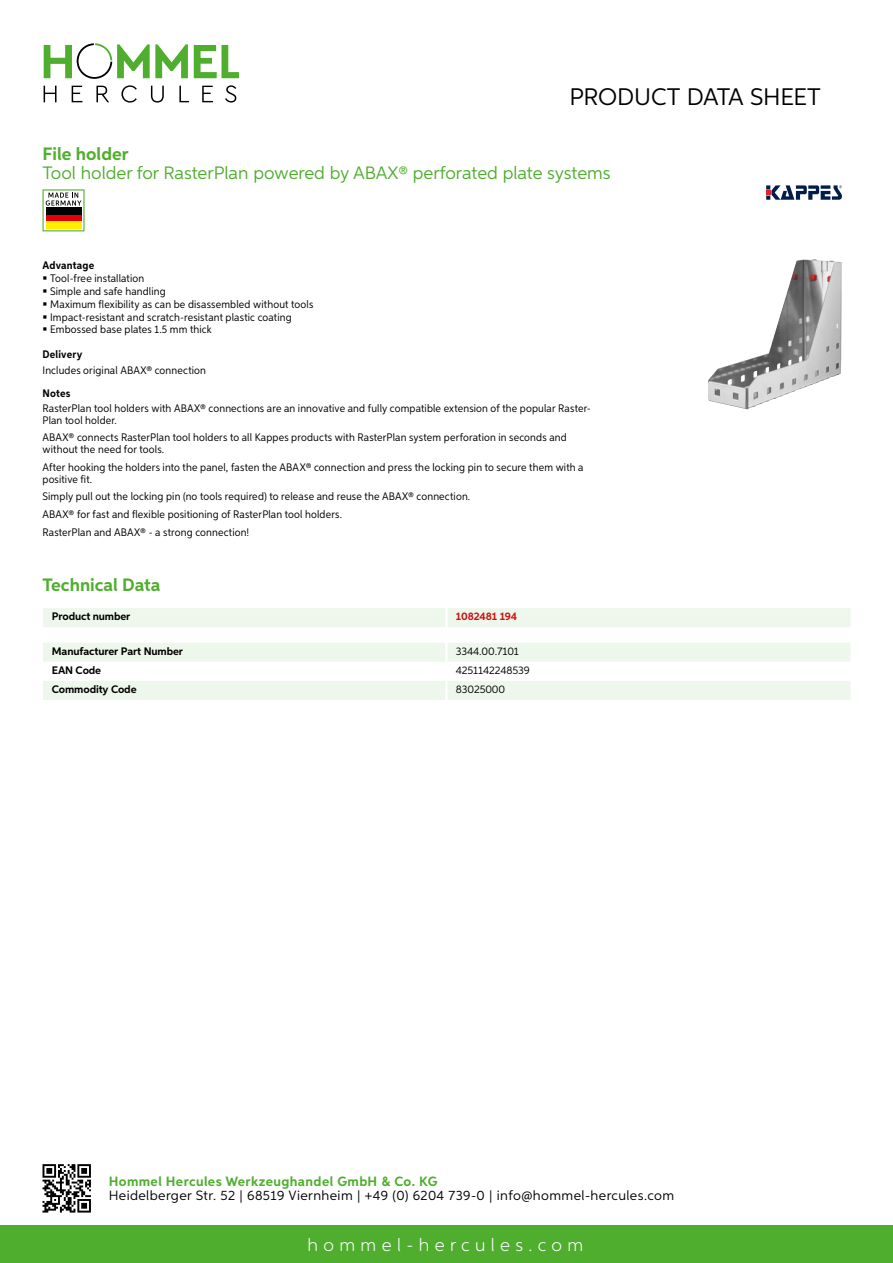
<style>
.page{position:relative;width:893px;height:1263px;background:#fff}
.page>*{position:absolute;margin:0;border:0;box-sizing:border-box;transform-origin:0 0}
.t1{font:24px "Aspira";letter-spacing:-.01em;color:#000}
.t2{font:18px "Aspira";color:#50ae2f}
.t3{font:700 18px "Aspira";color:#50ae2f}
.t4{font:300 18px "Aspira";letter-spacing:.3em;color:#fff}
.t5{font:13.5px "Aspira";letter-spacing:.03em;color:#000}
.t6{font:700 13.5px "Aspira";letter-spacing:.03em;color:#50ae2f}
.t7{font:10.95px/12.8px "Aspira Nar";letter-spacing:.015em;color:#000}
.t8{font:700 10.95px "Aspira";letter-spacing:-.01em;color:#000}
.t9{font:10.95px "Aspira";letter-spacing:-.01em;color:#000}
.t10{font:700 10.95px "Aspira Nar";letter-spacing:.015em;color:#000}
.t11{font:700 10.95px "Aspira";letter-spacing:-.01em;color:#cd1013}
</style>
<div class="page">
<div style="left:0;top:1226px;width:893px;height:37px;background:#50ae2f"></div>
<svg style="left:43px;top:1164px;width:48px;height:48px"></svg>
<svg style="left:194px;top:45px;width:45px;height:33px"></svg>
<svg style="left:44px;top:43px;width:144px;height:36px"></svg>
<svg style="left:44px;top:86px;width:13px;height:16px"></svg>
<svg style="left:72px;top:86px;width:10px;height:16px"></svg>
<svg style="left:96px;top:86px;width:13px;height:16px"></svg>
<svg style="left:121px;top:85px;width:16px;height:18px"></svg>
<svg style="left:151px;top:86px;width:13px;height:17px"></svg>
<svg style="left:179px;top:86px;width:10px;height:16px"></svg>
<svg style="left:202px;top:86px;width:11px;height:16px"></svg>
<svg style="left:225px;top:85px;width:11px;height:18px"></svg>
<div style="left:43px;top:608px;width:807px;height:19px;background:#eef7eb"></div>
<hr style="left:445px;top:608px;width:3px;height:19px;background:#fff">
<svg style="left:43px;top:643px;width:807px;height:57px"></svg>
<hr style="left:445px;top:681px;width:3px;height:19px;background:#fff">
<svg style="left:43px;top:189px;width:42px;height:42px"></svg>
<div style="left:46px;top:214px;width:35px;height:7px;background:#e3000b"></div>
<div style="left:46px;top:208px;width:35px;height:7px;background:#000"></div>
<div style="left:46px;top:221px;width:35px;height:7px;background:#ffed00"></div>
<img style="left:769px;top:259px;width:43px;height:94px">
<svg style="left:766px;top:185px;width:76px;height:15px"></svg>
<h1 class="t1" style="left:569px;top:82px;width:253px">Product data sh eet</h1>
<h2 class="t3" style="left:43px;top:142px;width:88px">File holder</h2>
<h2 class="t2" style="left:43px;top:162px;width:570px">Tool holder for RasterPlan powered by ABAX® perforated plate systems</h2>
<p class="t10" style="left:43px;top:259px;width:53px">Advantage</p>
<p class="t7" style="left:50px;top:272px;width:265px">Tool-free installation<br>Simple and safe handling<br>Maximum flexibility as can be disassembled without tools Impact-resistant and scratch-resistant plastic coating Embossed base plates 1.5 mm thick</p>
<p class="t10" style="left:43px;top:348px;width:41px">Delivery</p>
<p class="t7" style="left:43px;top:363px;width:165px">Includes original ABAX® connection</p>
<p class="t10" style="left:43px;top:386px;width:29px">Notes</p>
<p class="t7" style="left:43px;top:402px;width:550px;line-height:12px">RasterPlan tool holders with ABAX® connections are an innovative and fully compatible extension of the popular Raster-<br>Plan tool holder.</p>
<p class="t7" style="left:43px;top:431px;width:526px;line-height:12px">ABAX® connects RasterPlan tool holders to all Kappes products with RasterPlan system perforation in seconds and without the need for tools.</p>
<p class="t7" style="left:43px;top:461px;width:543px;line-height:12px">After hooking the holders into the panel, fasten the ABAX® connection and press the locking pin to secure them with a positive fit.</p>
<p class="t7" style="left:43px;top:488px;width:429px;line-height:17.5px">Simply pull out the locking pin (no tools required) to release and reuse the ABAX® connection.<br>ABAX® for fast and flexible positioning of RasterPlan tool holders.<br>RasterPlan and ABAX® - a strong connection!</p>
<h2 class="t3" style="left:43px;top:574px;width:120px">Technical Data</h2>
<p class="t8" style="left:52px;top:610px;width:80px">Product number</p>
<p class="t11" style="left:456px;top:610px;width:63px">1082481 194</p>
<p class="t8" style="left:52px;top:644px;width:133px">Manufacturer Part Number</p>
<p class="t9" style="left:456px;top:644px;width:65px">3344.00.7101</p>
<p class="t8" style="left:52px;top:663px;width:51px">EAN Code</p>
<p class="t9" style="left:456px;top:663px;width:76px">4251142248539</p>
<p class="t8" style="left:52px;top:682px;width:86px">Commodity Code</p>
<p class="t9" style="left:456px;top:682px;width:51px">83025000</p>
<p class="t6" style="left:109px;top:1172px;width:330px">Hommel Hercules Werkzeughandel GmbH &amp; Co. KG</p>
<p class="t5" style="left:109px;top:1187px;width:567px">Heidelberger Str. 52 | 68519 Viernheim | +49 (0) 6204 739-0 | info@hommel-hercules.com</p>
<h2 class="t4" style="left:307px;top:1234px;width:277px">hommel-hercules.com</h2>
</div>
